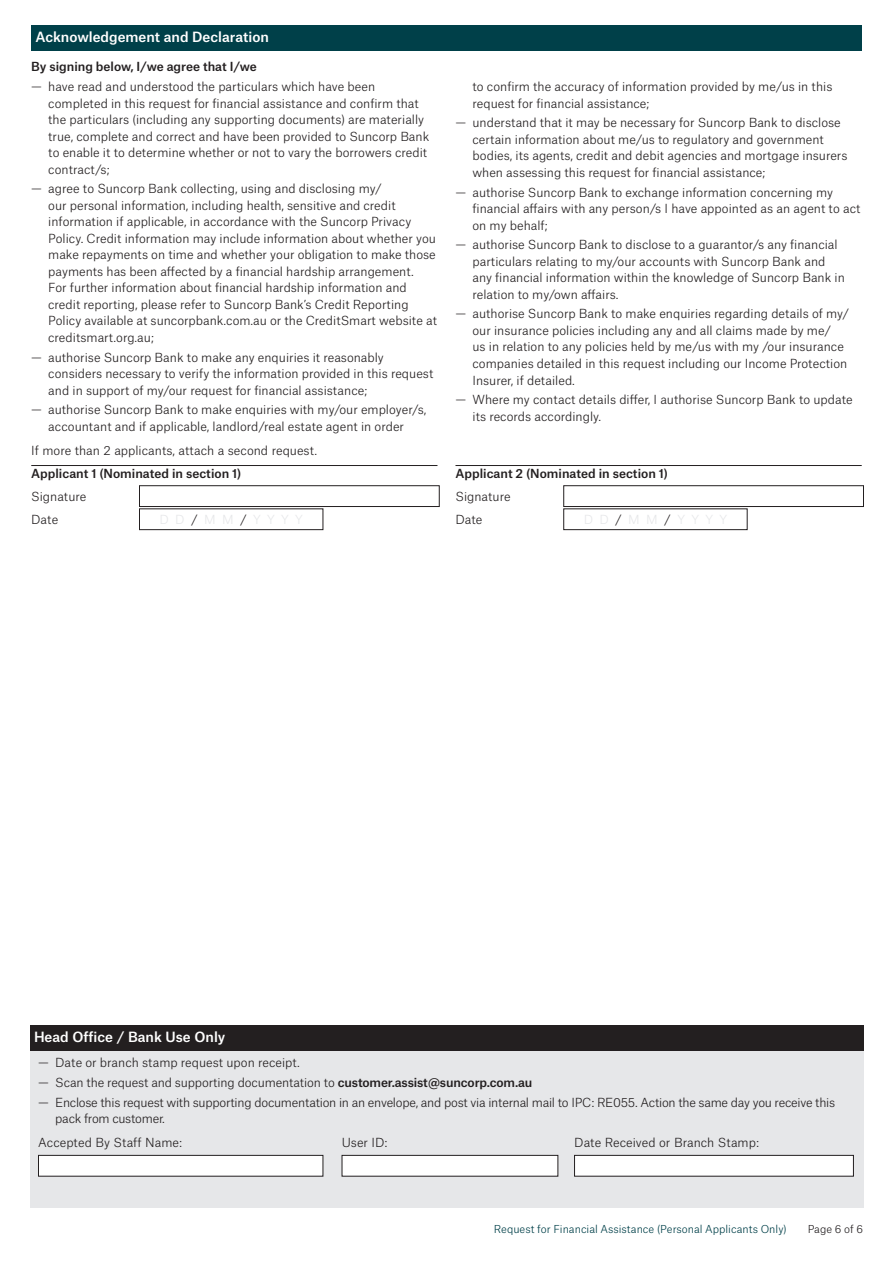
<style>
.page{position:relative;width:893px;height:1263px;background:#fff}
.page>*{position:absolute;margin:0;border:0;box-sizing:border-box;transform-origin:0 0}
.t1{font:500 13.5px "Atlas Grotesk";color:#fff}
.t2{font:300 12px/16.5px "Atlas Grotesk";color:#231f20}
.t3{font:300 12px/16.5px "Atlas Grotesk";letter-spacing:-.02em;color:#231f20}
.t4{font:500 12px "Atlas Grotesk";color:#231f20}
.t5{font:300 10.5px "Atlas Grotesk";color:#004049}
.t6{font:300 10.5px "Atlas Grotesk";color:#231f20}
.s1{font-weight:500}
</style>
<div class="page">
<div style="left:31px;top:25px;width:831px;height:26px;background:#004049"></div>
<hr style="left:31px;top:465px;width:406px;height:1px;background:#231f20">
<div style="left:139px;top:485px;width:300px;height:22px;border:1px solid #231f20"></div>
<div style="left:139px;top:509px;width:184px;height:21px;border:1px solid #231f20"></div>
<hr style="left:455px;top:465px;width:407px;height:1px;background:#231f20">
<div style="left:563px;top:485px;width:301px;height:22px;border:1px solid #231f20"></div>
<div style="left:563px;top:509px;width:184px;height:21px;border:1px solid #231f20"></div>
<div style="left:30px;top:1031px;width:833px;height:177px;background:#e6e7e9"></div>
<div style="left:30px;top:1025px;width:833px;height:26px;background:#231f20"></div>
<div style="left:38px;top:1155px;width:285px;height:21px;background:#fff"></div>
<div style="left:38px;top:1155px;width:285px;height:21px;border:1px solid #231f20"></div>
<div style="left:342px;top:1155px;width:216px;height:21px;background:#fff"></div>
<div style="left:342px;top:1155px;width:216px;height:21px;border:1px solid #231f20"></div>
<div style="left:574px;top:1155px;width:279px;height:21px;background:#fff"></div>
<div style="left:574px;top:1155px;width:280px;height:21px;border:1px solid #231f20"></div>
<p class="t1" style="left:36px;top:26px;width:235px">Acknowledgement and Declaration</p>
<p class="t4" style="left:31px;top:57px;width:227px">By signing below, I/we agree that I/we</p>
<p class="t2" style="left:48px;top:77px;width:383px;text-indent:-17px">— have read and understood the particulars which have been completed in this request for financial assistance and confirm that the particulars (including any supporting documents) are materially true, complete and correct and have been provided to Suncorp Bank to enable it to determine whether or not to vary the borrowers credit contract/s;</p>
<p class="t2" style="left:48px;top:179px;width:390px;text-indent:-17px">— agree to Suncorp Bank collecting, using and disclosing my/<br>our personal information, including health, sensitive and credit information if applicable, in accordance with the Suncorp Privacy Policy. Credit information may include information about whether you make repayments on time and whether your obligation to make those payments has been affected by a financial hardship arrangement.<br>For further information about financial hardship information and credit reporting, please refer to Suncorp Bank’s Credit Reporting Policy available at suncorpbank.com.au or the CreditSmart website at creditsmart.org.au;</p>
<p class="t2" style="left:48px;top:348px;width:387px;text-indent:-17px">— authorise Suncorp Bank to make any enquiries it reasonably considers necessary to verify the information provided in this request and in support of my/our request for financial assistance;</p>
<p class="t2" style="left:31px;top:400px;width:396px;text-align:center">— authorise Suncorp Bank to make enquiries with my/our employer/s, accountant and if applicable, landlord/real estate agent in order</p>
<p class="t2" style="left:31px;top:441px;width:287px">If more than 2 applicants, attach a second request.</p>
<p class="t4" style="left:31px;top:463px;width:212px">Applicant 1 (Nominated in section 1)</p>
<p class="t2" style="left:31px;top:483px;width:57px;line-height:23.1px">Signature<br>Date</p>
<p class="t2" style="left:472px;top:77px;width:361px">to confirm the accuracy of information provided by me/us in this request for financial assistance;</p>
<p class="t2" style="left:472px;top:113px;width:376px;text-indent:-17px">— understand that it may be necessary for Suncorp Bank to disclose certain information about me/us to regulatory and government bodies, its agents, credit and debit agencies and mortgage insurers when assessing this request for financial assistance;</p>
<p class="t2" style="left:472px;top:183px;width:389px;text-indent:-17px">— authorise Suncorp Bank to exchange information concerning my financial affairs with any person/s I have appointed as an agent to act on my behalf;</p>
<p class="t2" style="left:472px;top:235px;width:374px;text-indent:-17px">— authorise Suncorp Bank to disclose to a guarantor/s any financial particulars relating to my/our accounts with Suncorp Bank and any financial information within the knowledge of Suncorp Bank in relation to my/own affairs.</p>
<p class="t2" style="left:472px;top:304px;width:378px;text-indent:-17px">— authorise Suncorp Bank to make enquiries regarding details of my/ our insurance policies including any and all claims made by me/<br>us in relation to any policies held by me/us with my /our insurance companies detailed in this request including our Income Protection Insurer, if detailed.</p>
<p class="t2" style="left:472px;top:390px;width:382px;text-indent:-17px">— Where my contact details differ, I authorise Suncorp Bank to update its records accordingly.</p>
<p class="t4" style="left:455px;top:463px;width:214px">Applicant 2 (Nominated in section 1)</p>
<p class="t2" style="left:455px;top:483px;width:57px;line-height:23.1px">Signature<br>Date</p>
<p class="t1" style="left:34px;top:1026px;width:193px">Head Office / Bank Use Only</p>
<p class="t2" style="left:38px;top:1053px;width:263px">— Date or branch stamp request upon receipt.</p>
<p class="t2" style="left:38px;top:1073px;width:496px">— Scan the request and supporting documentation to <span class="s1">customer.assist@suncorp.com.au</span></p>
<p class="t3" style="left:55px;top:1092px;width:781px;text-indent:-17px">— Enclose this request with supporting documentation in an envelope, and post via internal mail to IPC: RE055. Action the same day you receive this pack from customer.</p>
<p class="t2" style="left:38px;top:1133px;width:146px">Accepted By Staff Name:</p>
<p class="t2" style="left:342px;top:1133px;width:47px">User ID:</p>
<p class="t2" style="left:574px;top:1133px;width:186px">Date Received or Branch Stamp:</p>
<p class="t5" style="left:494px;top:1221px;width:294px">Request for Financial Assistance (Personal Applicants Only)</p>
<p class="t6" style="left:808px;top:1221px;width:57px">Page 6 of 6</p>
</div>
